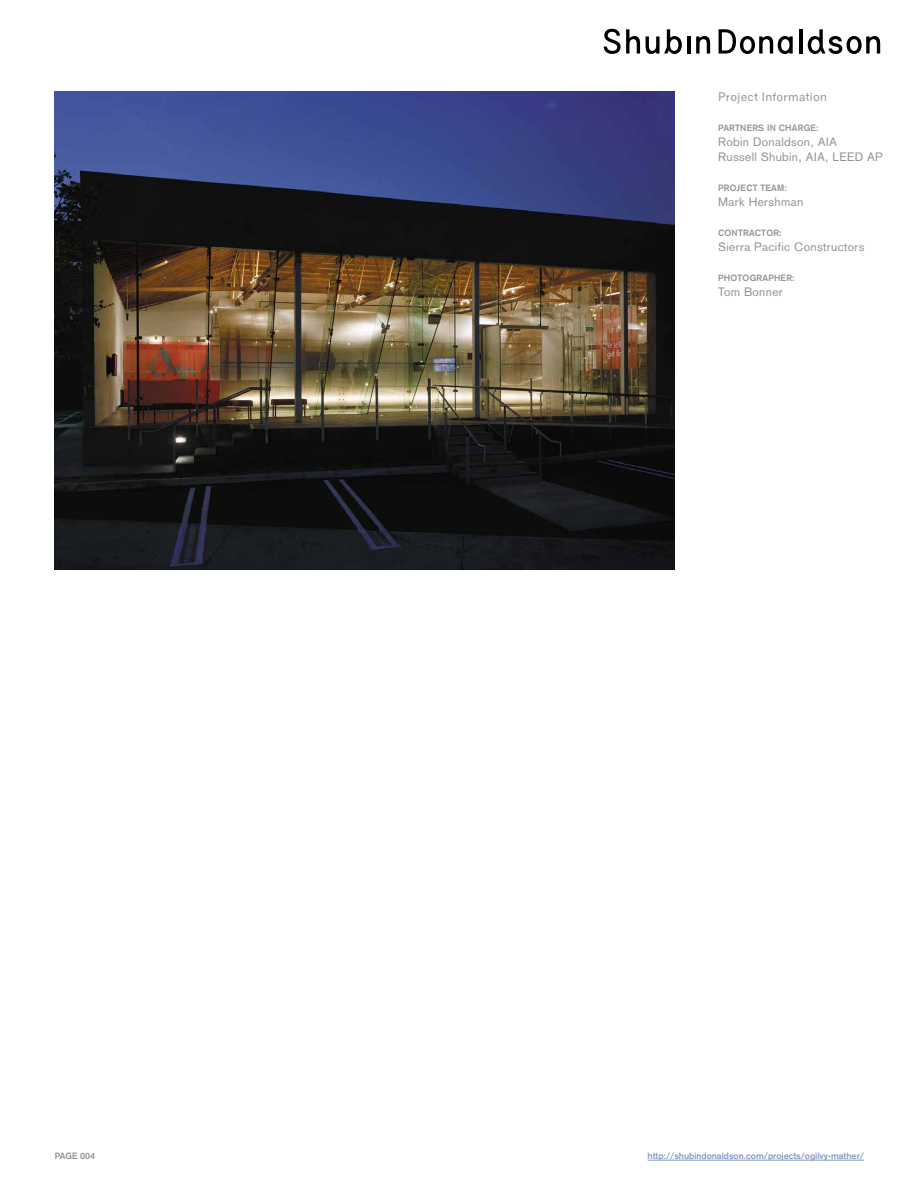
<style>
.page{position:relative;width:918px;height:1188px;background:#fff}
.page>*{position:absolute;margin:0;border:0;box-sizing:border-box;transform-origin:0 0}
.t1{font:12px/15px "Akzidenz Grotesk";letter-spacing:.025em;color:#939598}
.t2{font:12px "BC Falster Grotesk RB";letter-spacing:.025em;color:#939598}
.t3{font:700 9px "Akzidenz Grotesk";letter-spacing:.025em;color:#939598}
.t4{font:700 9px "Akzidenz Grotesk";color:#879bc6}
</style>
<div class="page">
<svg style="left:604px;top:29px;width:36px;height:25px"></svg>
<hr style="left:687px;top:36px;width:3px;height:18px;background:#000">
<hr style="left:799px;top:29px;width:4px;height:25px;background:#000">
<svg style="left:646px;top:29px;width:36px;height:25px"></svg>
<svg style="left:696px;top:36px;width:14px;height:18px"></svg>
<svg style="left:719px;top:29px;width:74px;height:25px"></svg>
<svg style="left:808px;top:29px;width:72px;height:25px"></svg>
<img style="left:54px;top:92px;width:621px;height:477px">
<hr style="left:648px;top:1160px;width:216px;height:1px;background:#879bc6">
<p class="t3" style="left:55px;top:1151px;width:42px">PAGE 004</p>
<p class="t2" style="left:718px;top:89px;width:110px">Project Information</p>
<p class="t3" style="left:718px;top:123px;width:102px">PARTNERS IN CHARGE:</p>
<p class="t1" style="left:718px;top:134px;width:166px">Robin Donaldson, AIA<br>Russell Shubin, AIA, LEED AP</p>
<p class="t3" style="left:718px;top:183px;width:70px">PROJECT TEAM:</p>
<p class="t1" style="left:718px;top:194px;width:87px">Mark Hershman</p>
<p class="t3" style="left:718px;top:228px;width:65px">CONTRACTOR:</p>
<p class="t1" style="left:718px;top:239px;width:148px">Sierra Pacific Constructors</p>
<p class="t3" style="left:718px;top:273px;width:78px">PHOTOGRAPHER:</p>
<p class="t1" style="left:718px;top:284px;width:66px">Tom Bonner</p>
<p class="t4" style="left:648px;top:1151px;width:218px">http://shubindonaldson.com/projects/ogilvy-mather/</p>
</div>
